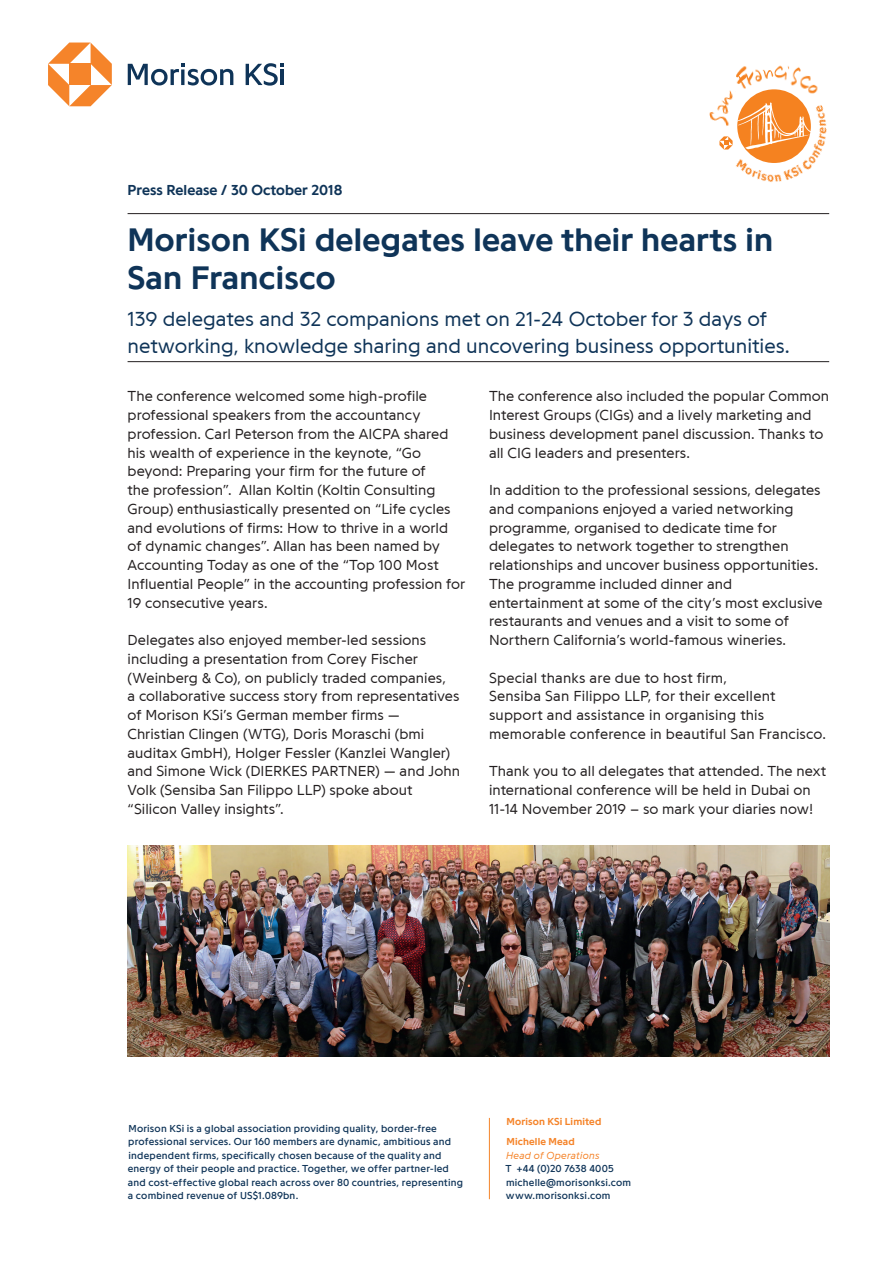
<style>
.page{position:relative;width:893px;height:1263px;background:#fff}
.page>*{position:absolute;margin:0;border:0;box-sizing:border-box;transform-origin:0 0}
.t1{font:700 33.75px/37.5px "Programme";letter-spacing:.01em;color:#0f3458}
.t2{font:300 21px/27px "Programme";color:#0f3458}
.t3{font:300 15px/18.8px "Programme";letter-spacing:.005em;color:#231f20}
.t4{font:700 15px "Programme";letter-spacing:.005em;color:#0f3458}
.t5{font:10.5px/13.5px "Programme";letter-spacing:.015em;color:#0f3458}
.t6{font:700 10.5px/20.2px "Programme";letter-spacing:.015em;color:#f5842a}
.t7{font:italic 300 10.5px "Programme";letter-spacing:.015em;color:#f5842a}
</style>
<div class="page">
<svg style="left:48px;top:43px;width:64px;height:63px"></svg>
<svg style="left:128px;top:63px;width:156px;height:23px"></svg>
<hr style="left:128px;top:213px;width:701px;height:1px;background:#231f20">
<hr style="left:489px;top:1118px;width:1px;height:81px;background:#f5842a">
<hr style="left:128px;top:361px;width:701px;height:1px;background:#231f20">
<img style="left:128px;top:845px;width:701px;height:212px">
<img style="left:736px;top:65px;width:75px;height:13px">
<img style="left:709px;top:78px;width:118px;height:104px">
<svg style="left:719px;top:136px;width:14px;height:14px"></svg>
<p class="t4" style="left:128px;top:181px;width:216px">Press Release / 30 October 2018</p>
<h1 class="t1" style="left:128px;top:220px;width:647px">Morison KSi delegates leave their hearts in<br>San Francisco</h1>
<h2 class="t2" style="left:128px;top:306px;width:664px">139 delegates and 32 companions met on 21-24 October for 3 days of networking, knowledge sharing and uncovering business opportunities.</h2>
<p class="t3" style="left:489px;top:387px;width:342px">The conference also included the popular Common Interest Groups (CIGs) and a lively marketing and business development panel discussion. Thanks to all CIG leaders and presenters.</p>
<p class="t3" style="left:489px;top:481px;width:335px">In addition to the professional sessions, delegates and companions enjoyed a varied networking programme, organised to dedicate time for delegates to network together to strengthen relationships and uncover business opportunities.<br>The programme included dinner and entertainment at some of the city’s most exclusive restaurants and venues and a visit to some of Northern California’s world-famous wineries.</p>
<p class="t3" style="left:489px;top:668px;width:339px">Special thanks are due to host firm,<br>Sensiba San Filippo LLP, for their excellent support and assistance in organising this memorable conference in beautiful San Francisco.</p>
<p class="t3" style="left:489px;top:762px;width:339px">Thank you to all delegates that attended. The next international conference will be held in Dubai on<br>11-14 November 2019 – so mark your diaries now!</p>
<p class="t3" style="left:128px;top:387px;width:339px">The conference welcomed some high-profile professional speakers from the accountancy profession. Carl Peterson from the AICPA shared his wealth of experience in the keynote, “Go beyond: Preparing your firm for the future of<br>the profession”. Allan Koltin (Koltin Consulting Group) enthusiastically presented on “Life cycles and evolutions of firms: How to thrive in a world of dynamic changes”. Allan has been named by Accounting Today as one of the “Top 100 Most Influential People” in the accounting profession for 19 consecutive years.</p>
<p class="t3" style="left:128px;top:631px;width:334px">Delegates also enjoyed member-led sessions including a presentation from Corey Fischer (Weinberg &amp; Co), on publicly traded companies,<br>a collaborative success story from representatives of Morison KSi’s German member firms — Christian Clingen (WTG), Doris Moraschi (bmi auditax GmbH), Holger Fessler (Kanzlei Wangler) and Simone Wick (DIERKES PARTNER) — and John Volk (Sensiba San Filippo LLP) spoke about “Silicon Valley insights”.</p>
<p class="t5" style="left:128px;top:1121px;width:337px">Morison KSi is a global association providing quality, border-free professional services. Our 160 members are dynamic, ambitious and independent firms, specifically chosen because of the quality and energy of their people and practice. Together, we offer partner-led and cost-effective global reach across over 80 countries, representing a combined revenue of US$1.089bn.</p>
<p class="t6" style="left:506px;top:1111px;width:96px">Morison KSi Limited<br>Michelle Mead</p>
<p class="t7" style="left:506px;top:1150px;width:95px">Head of Operations</p>
<p class="t5" style="left:505px;top:1161px;width:127px">T +44 (0)20 7638 4005 michelle@morisonksi.com www.morisonksi.com</p>
</div>
